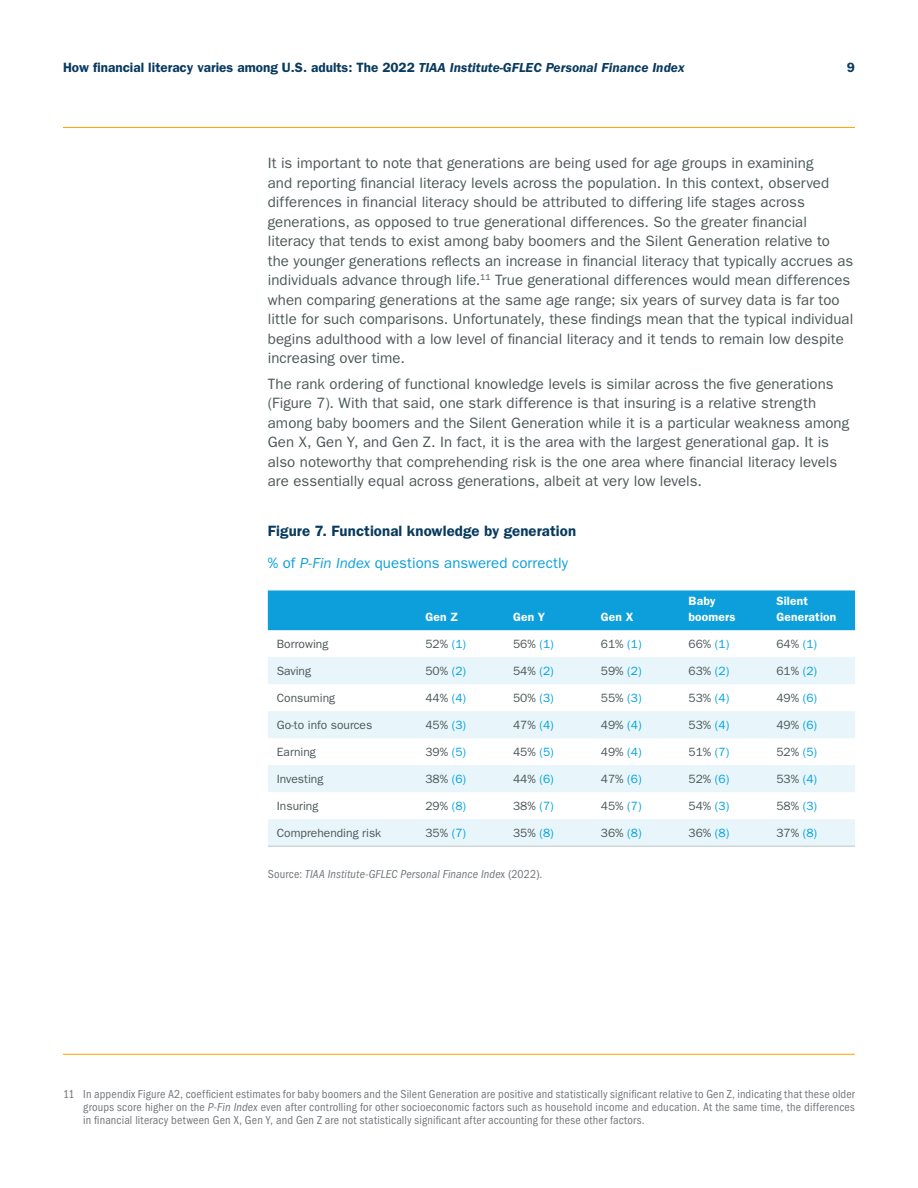
<style>
.page{position:relative;width:918px;height:1188px;background:#fff}
.page>*{position:absolute;margin:0;border:0;box-sizing:border-box;transform-origin:0 0}
.Body_Copy{font:15px/19.5px "ITC Franklin Gothic Std";letter-spacing:.005em;color:#4c5858}
.t1{font:600 15px "ITC Franklin Gothic Std";letter-spacing:.005em;color:#083a5f}
.t2{font:15px "ITC Franklin Gothic Std";letter-spacing:.005em;color:#0c9fdc}
.t3{font:600 13.5px "ITC Franklin Gothic Std";color:#083a5f}
.t4{font:condensed 12px/12.8px "ITC Franklin Gothic Std";letter-spacing:.02em;color:#74787c;text-align:justify}
.Table_Body_copy_2{font:12px "ITC Franklin Gothic Std";color:#4c5858}
.Footnote{font:italic condensed 12px "ITC Franklin Gothic Std";letter-spacing:.01em;color:#74787c}
.t5{font:600 12px/16.5px "ITC Franklin Gothic Std";letter-spacing:.015em;color:#fff}
.s1{font-style:italic}
.s2{color:#00a2df}
.s3{font-style:normal}
</style>
<div class="page">
<hr style="left:63px;top:127px;width:792px;height:1px;background:#ffa300">
<hr style="left:63px;top:1054px;width:792px;height:1px;background:#ffa300">
<div style="left:268px;top:590px;width:587px;height:40px;background:#0c9fdc"></div>
<svg style="left:268px;top:657px;width:587px;height:189px;fill:#e8f5fa"></svg>
<hr style="left:268px;top:846px;width:148px;height:1px;background:#bec6c4">
<hr style="left:416px;top:846px;width:88px;height:1px;background:#bec6c4">
<hr style="left:504px;top:846px;width:88px;height:1px;background:#bec6c4">
<hr style="left:592px;top:846px;width:88px;height:1px;background:#bec6c4">
<hr style="left:680px;top:846px;width:87px;height:1px;background:#bec6c4">
<hr style="left:767px;top:846px;width:88px;height:1px;background:#bec6c4">
<p class="t3" style="left:63px;top:60px;width:623px">How financial literacy varies among U.S. adults: The 2022 <span class="s1">TIAA Institute-GFLEC Personal Finance Index</span></p>
<p class="t3" style="left:847px;top:60px;width:10px">9</p>
<p class="Body_Copy" style="left:268px;top:153px;width:587px">It is important to note that generations are being used for age groups in examining<br>and reporting financial literacy levels across the population. In this context, observed differences in financial literacy should be attributed to differing life stages across generations, as opposed to true generational differences. So the greater financial literacy that tends to exist among baby boomers and the Silent Generation relative to the younger generations reflects an increase in financial literacy that typically accrues as individuals advance through life.<sup>11</sup> True generational differences would mean differences when comparing generations at the same age range; six years of survey data is far too little for such comparisons. Unfortunately, these findings mean that the typical individual begins adulthood with a low level of financial literacy and it tends to remain low despite increasing over time.</p>
<p class="Body_Copy" style="left:268px;top:374px;width:583px">The rank ordering of functional knowledge levels is similar across the five generations (Figure 7). With that said, one stark difference is that insuring is a relative strength among baby boomers and the Silent Generation while it is a particular weakness among Gen X, Gen Y, and Gen Z. In fact, it is the area with the largest generational gap. It is also noteworthy that comprehending risk is the one area where financial literacy levels are essentially equal across generations, albeit at very low levels.</p>
<p class="t1" style="left:268px;top:522px;width:310px">Figure 7. Functional knowledge by generation</p>
<p class="t2" style="left:268px;top:554px;width:302px">% of <span class="s1">P-Fin Index</span> questions answered correctly</p>
<p class="t5" style="left:425px;top:609px;width:34px">Gen Z</p>
<p class="t5" style="left:513px;top:609px;width:34px">Gen Y</p>
<p class="t5" style="left:601px;top:609px;width:34px">Gen X</p>
<p class="t5" style="left:689px;top:592px;width:49px">Baby boomers</p>
<p class="t5" style="left:776px;top:592px;width:62px">Silent<br>Generation</p>
<p class="Table_Body_copy_2" style="left:277px;top:637px;width:53px">Borrowing</p>
<p class="Table_Body_copy_2" style="left:425px;top:637px;width:42px">52% <span class="s2">(1)</span></p>
<p class="Table_Body_copy_2" style="left:513px;top:637px;width:42px">56% <span class="s2">(1)</span></p>
<p class="Table_Body_copy_2" style="left:601px;top:637px;width:42px">61% <span class="s2">(1)</span></p>
<p class="Table_Body_copy_2" style="left:689px;top:637px;width:42px">66% <span class="s2">(1)</span></p>
<p class="Table_Body_copy_2" style="left:776px;top:637px;width:42px">64% <span class="s2">(1)</span></p>
<p class="Table_Body_copy_2" style="left:277px;top:664px;width:36px">Saving</p>
<p class="Table_Body_copy_2" style="left:425px;top:664px;width:42px">50% <span class="s2">(2)</span></p>
<p class="Table_Body_copy_2" style="left:513px;top:664px;width:42px">54% <span class="s2">(2)</span></p>
<p class="Table_Body_copy_2" style="left:601px;top:664px;width:42px">59% <span class="s2">(2)</span></p>
<p class="Table_Body_copy_2" style="left:689px;top:664px;width:42px">63% <span class="s2">(2)</span></p>
<p class="Table_Body_copy_2" style="left:776px;top:664px;width:42px">61% <span class="s2">(2)</span></p>
<p class="Table_Body_copy_2" style="left:277px;top:691px;width:60px">Consuming</p>
<p class="Table_Body_copy_2" style="left:425px;top:691px;width:42px">44% <span class="s2">(4)</span></p>
<p class="Table_Body_copy_2" style="left:513px;top:691px;width:42px">50% <span class="s2">(3)</span></p>
<p class="Table_Body_copy_2" style="left:601px;top:691px;width:42px">55% <span class="s2">(3)</span></p>
<p class="Table_Body_copy_2" style="left:689px;top:691px;width:42px">53% <span class="s2">(4)</span></p>
<p class="Table_Body_copy_2" style="left:776px;top:691px;width:42px">49% <span class="s2">(6)</span></p>
<p class="Table_Body_copy_2" style="left:277px;top:718px;width:97px">Go-to info sources</p>
<p class="Table_Body_copy_2" style="left:425px;top:718px;width:42px">45% <span class="s2">(3)</span></p>
<p class="Table_Body_copy_2" style="left:513px;top:718px;width:42px">47% <span class="s2">(4)</span></p>
<p class="Table_Body_copy_2" style="left:601px;top:718px;width:42px">49% <span class="s2">(4)</span></p>
<p class="Table_Body_copy_2" style="left:689px;top:718px;width:42px">53% <span class="s2">(4)</span></p>
<p class="Table_Body_copy_2" style="left:776px;top:718px;width:42px">49% <span class="s2">(6)</span></p>
<p class="Table_Body_copy_2" style="left:277px;top:745px;width:41px">Earning</p>
<p class="Table_Body_copy_2" style="left:425px;top:745px;width:42px">39% <span class="s2">(5)</span></p>
<p class="Table_Body_copy_2" style="left:513px;top:745px;width:42px">45% <span class="s2">(5)</span></p>
<p class="Table_Body_copy_2" style="left:601px;top:745px;width:42px">49% <span class="s2">(4)</span></p>
<p class="Table_Body_copy_2" style="left:689px;top:745px;width:42px">51% <span class="s2">(7)</span></p>
<p class="Table_Body_copy_2" style="left:776px;top:745px;width:42px">52% <span class="s2">(5)</span></p>
<p class="Table_Body_copy_2" style="left:277px;top:772px;width:48px">Investing</p>
<p class="Table_Body_copy_2" style="left:425px;top:772px;width:42px">38% <span class="s2">(6)</span></p>
<p class="Table_Body_copy_2" style="left:513px;top:772px;width:42px">44% <span class="s2">(6)</span></p>
<p class="Table_Body_copy_2" style="left:601px;top:772px;width:42px">47% <span class="s2">(6)</span></p>
<p class="Table_Body_copy_2" style="left:689px;top:772px;width:42px">52% <span class="s2">(6)</span></p>
<p class="Table_Body_copy_2" style="left:776px;top:772px;width:42px">53% <span class="s2">(4)</span></p>
<p class="Table_Body_copy_2" style="left:277px;top:799px;width:43px">Insuring</p>
<p class="Table_Body_copy_2" style="left:425px;top:799px;width:42px">29% <span class="s2">(8)</span></p>
<p class="Table_Body_copy_2" style="left:513px;top:799px;width:42px">38% <span class="s2">(7)</span></p>
<p class="Table_Body_copy_2" style="left:601px;top:799px;width:42px">45% <span class="s2">(7)</span></p>
<p class="Table_Body_copy_2" style="left:689px;top:799px;width:42px">54% <span class="s2">(3)</span></p>
<p class="Table_Body_copy_2" style="left:776px;top:799px;width:42px">58% <span class="s2">(3)</span></p>
<p class="Table_Body_copy_2" style="left:277px;top:826px;width:106px">Comprehending risk</p>
<p class="Table_Body_copy_2" style="left:425px;top:826px;width:42px">35% <span class="s2">(7)</span></p>
<p class="Table_Body_copy_2" style="left:513px;top:826px;width:42px">35% <span class="s2">(8)</span></p>
<p class="Table_Body_copy_2" style="left:601px;top:826px;width:42px">36% <span class="s2">(8)</span></p>
<p class="Table_Body_copy_2" style="left:689px;top:826px;width:42px">36% <span class="s2">(8)</span></p>
<p class="Table_Body_copy_2" style="left:776px;top:826px;width:42px">37% <span class="s2">(8)</span></p>
<p class="Footnote" style="left:268px;top:867px;width:276px"><span class="s3">Source:</span> TIAA Institute-GFLEC Personal Finance Inde<span class="s3">x (2022).</span></p>
<p class="t4" style="left:83px;top:1088px;width:773px;text-indent:-20px">11 In appendix Figure A2, coefficient estimates for baby boomers and the Silent Generation are positive and statistically significant relative to Gen Z, indicating that these older groups score higher on the <span class="s1">P-Fin Index</span> even after controlling for other socioeconomic factors such as household income and education. At the same time, the differences in financial literacy between Gen X, Gen Y, and Gen Z are not statistically significant after accounting for these other factors.</p>
</div>
